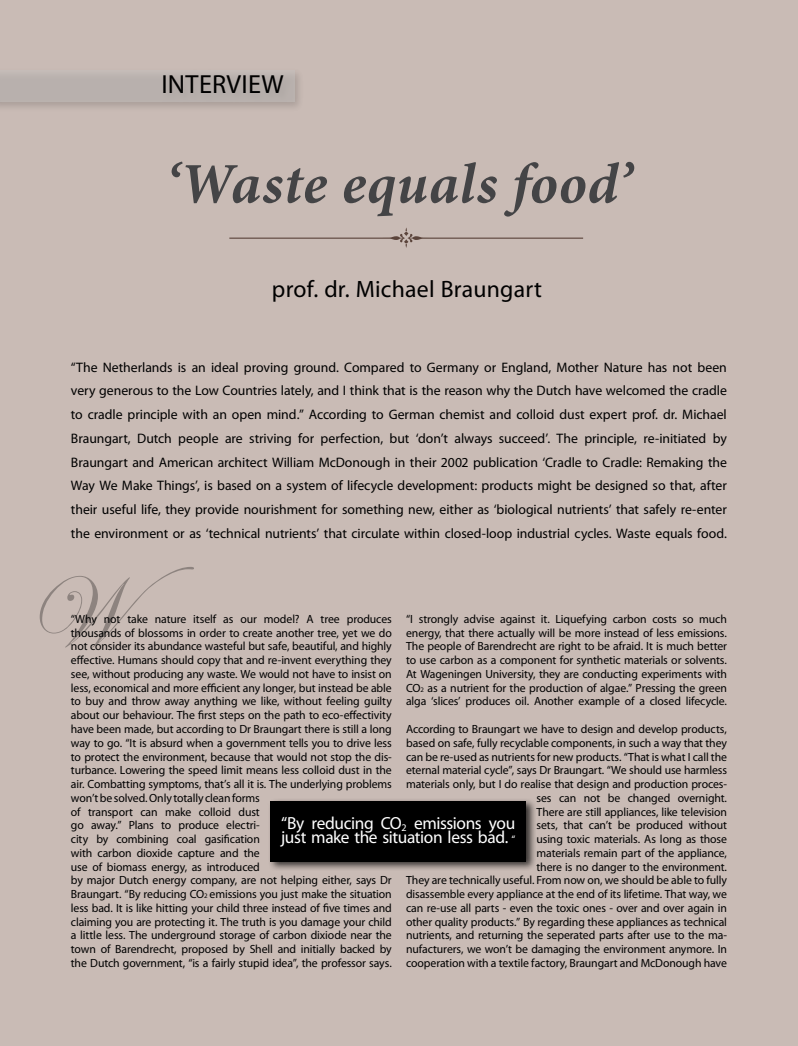
<style>
.page{position:relative;width:798px;height:1046px;background:#fff}
.page>*{position:absolute;margin:0;border:0;box-sizing:border-box;transform-origin:0 0}
.t1{font:100px "Edwardian Script ITC";color:#000}
.t2{font:italic 700 57.5px "Minion Pro";letter-spacing:.01em;color:#444446}
.t3{font:26.25px "Myriad Pro";color:#000}
.t4{font:23.75px "Myriad Pro";letter-spacing:.01em;color:#000}
.t5{font:17.5px/13.8px "Myriad Pro";letter-spacing:-.025em;color:#fff}
.t6{font:13.75px/23.8px "Myriad Pro";letter-spacing:-.005em;color:#000;text-align:justify}
.t7{font:11.88px/13.8px "Myriad Pro";letter-spacing:-.01em;color:#000}
.s1{font-size:6.88px}
.s2{font-size:11px}
</style>
<div class="page">
<div style="left:0;top:0;width:797px;height:1045px;background:#c9bbb5"></div>
<div style="left:0;top:67px;width:304px;height:45px;background:#000;opacity:.3"></div>
<div style="left:0;top:71px;width:294px;height:31px;background:#b8b0ad"></div>
<svg style="left:229px;top:227px;width:354px;height:21px"></svg>
<div style="left:267px;top:797px;width:269px;height:74px;background:#000;opacity:.75"></div>
<div style="left:270px;top:801px;width:255px;height:60px;background:#000"></div>
<h3 class="t3" style="left:161px;top:68px;width:124px">INTERVIEW</h3>
<h2 class="t2" style="left:166px;top:143px;width:468px">‘Waste equals food’</h2>
<h3 class="t4" style="left:272px;top:274px;width:271px">prof. dr. Michael Braungart</h3>
<p class="t6" style="left:71px;top:355px;width:657px">“The Netherlands is an ideal proving ground. Compared to Germany or England, Mother Nature has not been very generous to the Low Countries lately, and I think that is the reason why the Dutch have welcomed the cradle to cradle principle with an open mind.” According to German chemist and colloid dust expert prof. dr. Michael Braungart, Dutch people are striving for perfection, but ‘don’t always succeed’. The principle, re-initiated by Braungart and American architect William McDonough in their 2002 publication ‘Cradle to Cradle: Remaking the Way We Make Things’, is based on a system of lifecycle development: products might be designed so that, after their useful life, they provide nourishment for something new, either as ‘biological nutrients’ that safely re-enter the environment or as ‘technical nutrients’ that circulate within closed-loop industrial cycles. Waste equals food.</p>
<h1 class="t1" style="left:25px;top:557px;width:171px">W</h1>
<p class="t7" style="left:71px;top:611px;width:322px">“Why not take nature itself as our model? A tree produces thousands of blossoms in order to create another tree, yet we do not consider its abundance wasteful but safe, beautiful, and highly effective. Humans should copy that and re-invent everything they see, without producing any waste. We would not have to insist on less, economical and more efficient any longer, but instead be able to buy and throw away anything we like, without feeling guilty about our behaviour. The first steps on the path to eco-effectivity have been made, but according to Dr Braungart there is still a long way to go. “It is absurd when a government tells you to drive less to protect the environment, because that would not stop the dis&shy;turbance. Lowering the speed limit means less colloid dust in the air. Combatting symptoms, that’s all it is. The underlying problems won’t be solved. Only totally clean forms<br>of transport can make colloid dust<br>go away.” Plans to produce electri-<br>city by combining coal gasification<br>with carbon dioxide capture and the<br>use of biomass energy, as introduced<br>by major Dutch energy company, are not helping either, says Dr Braungart. “By reducing CO<span class="s1">2</span> emissions you just make the situation less bad. It is like hitting your child three instead of five times and claiming you are protecting it. The truth is you damage your child a little less. The underground storage of carbon dixiode near the town of Barendrecht, proposed by Shell and initially backed by the Dutch government, “is a fairly stupid idea”, the professor says.</p>
<p class="t7" style="left:406px;top:611px;width:322px;text-align:justify">“I strongly advise against it. Liquefying carbon costs so much energy, that there actually will be more instead of less emissions.<br>The people of Barendrecht are right to be afraid. It is much better to use carbon as a component for synthetic materials or solvents.<br>At Wageningen University, they are conducting experiments with CO<span class="s1">2</span> as a nutrient for the production of algae.” Pressing the green alga ‘slices’ produces oil. Another example of a closed lifecycle.</p>
<p class="t7" style="left:406px;top:721px;width:322px;text-align:right">According to Braungart we have to design and develop products, based on safe, fully recyclable components, in such a way that they can be re-used as nutrients for new products. “That is what I call the eternal material cycle”, says Dr Braungart. “We should use harmless materials only, but I do realise that design and production proces&shy;ses can not be changed overnight.<br>There are still appliances, like television<br>sets, that can’t be produced without<br>using toxic materials. As long as those<br>materials remain part of the appliance,<br>there is no danger to the environment.<br>They are technically useful. From now on, we should be able to fully disassemble every appliance at the end of its lifetime. That way, we can re-use all parts - even the toxic ones - over and over again in other quality products.” By regarding these appliances as technical nutrients, and returning the seperated parts after use to the ma&shy;nufacturers, we won’t be damaging the environment anymore. In cooperation with a textile factory, Braungart and McDonough have</p>
<h3 class="t5" style="left:281px;top:816px;width:235px">“By reducing CO<sub>2</sub> emissions you just make the situation less bad. <span class="s2">“</span></h3>
</div>
